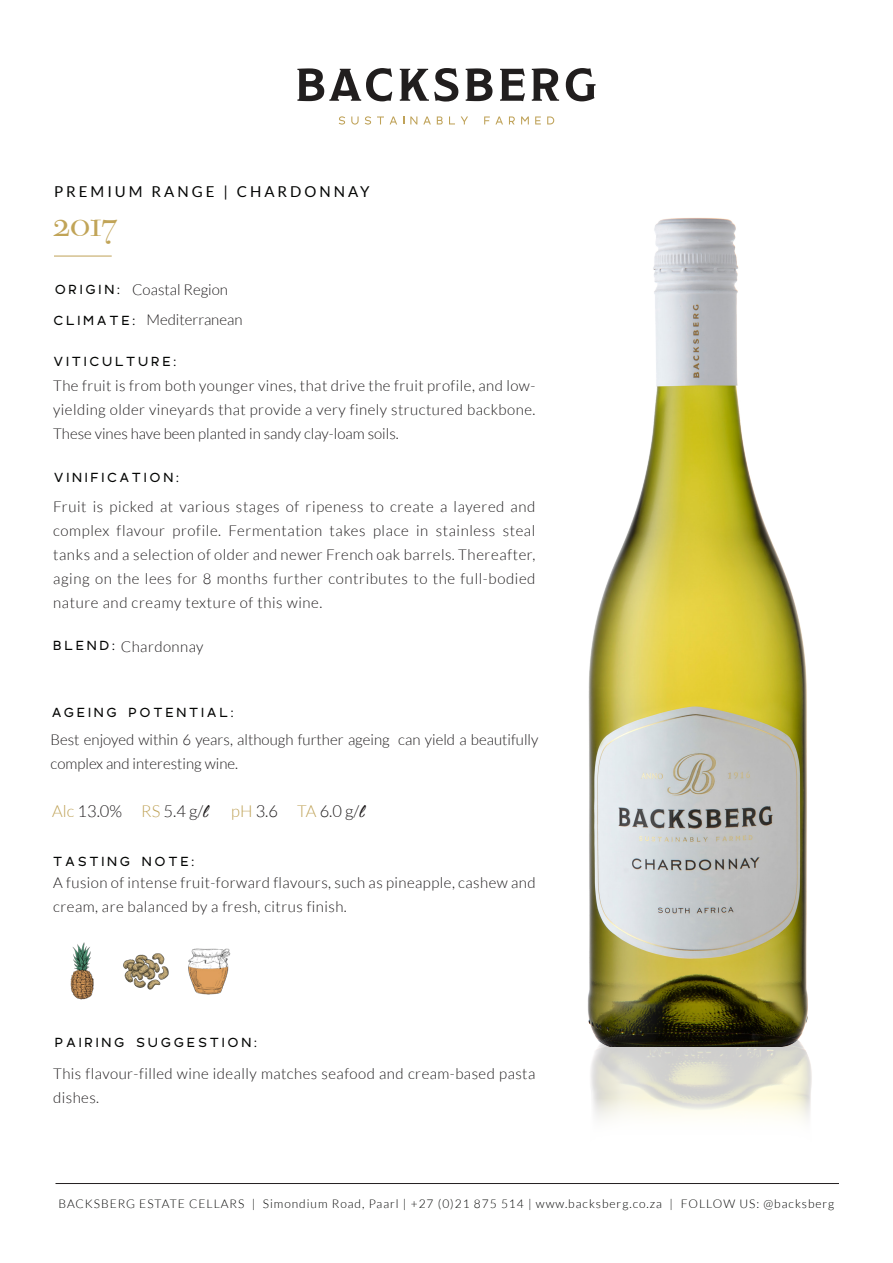
<style>
.page{position:relative;width:893px;height:1263px;background:#fff}
.page>*{position:absolute;margin:0;border:0;box-sizing:border-box;transform-origin:0 0}
.t1{font:36px "Bodoni Svty Two OSITCTT";color:#c1a457}
.t2{font:300 16.5px "Lato";color:#1f1c1d}
.t3{font:300 15px/24px "Lato";letter-spacing:.03em;color:#1f1c1d;text-align:justify}
.t4{font:300 15px/24px "Lato";color:#1f1c1d}
.t5{font:15px "Lato";letter-spacing:.2em;color:#040504}
.t6{font:13.5px "Polly";letter-spacing:.2em;color:#040504}
.t7{font:13.5px "Polly";letter-spacing:.2em;color:#040503}
.t8{font:300 12px "Lato";letter-spacing:.08em;color:#040504}
.s1{color:#bfa257}
.s2{font-family:"Sign Painter House Script";font-weight:400;font-size:19.5px}
</style>
<div class="page">
<svg style="left:297px;top:68px;width:95px;height:33px"></svg>
<svg style="left:400px;top:68px;width:58px;height:34px"></svg>
<svg style="left:466px;top:68px;width:26px;height:33px"></svg>
<svg style="left:500px;top:68px;width:25px;height:33px"></svg>
<svg style="left:532px;top:68px;width:27px;height:33px"></svg>
<svg style="left:566px;top:68px;width:30px;height:33px"></svg>
<svg style="left:339px;top:116px;width:6px;height:9px"></svg>
<svg style="left:351px;top:116px;width:8px;height:9px"></svg>
<svg style="left:365px;top:116px;width:6px;height:9px"></svg>
<svg style="left:377px;top:116px;width:7px;height:8px"></svg>
<svg style="left:390px;top:116px;width:7px;height:8px"></svg>
<svg style="left:410px;top:116px;width:7px;height:8px"></svg>
<svg style="left:423px;top:116px;width:8px;height:8px"></svg>
<svg style="left:437px;top:116px;width:6px;height:8px"></svg>
<svg style="left:449px;top:116px;width:6px;height:8px"></svg>
<svg style="left:461px;top:116px;width:7px;height:8px"></svg>
<svg style="left:484px;top:116px;width:19px;height:8px"></svg>
<svg style="left:509px;top:116px;width:6px;height:8px"></svg>
<svg style="left:521px;top:116px;width:8px;height:8px"></svg>
<svg style="left:535px;top:116px;width:6px;height:8px"></svg>
<svg style="left:547px;top:116px;width:7px;height:8px"></svg>
<img style="left:587px;top:217px;width:221px;height:814px">
<hr style="left:54px;top:256px;width:58px;height:1px;background:#bfa257">
<img style="left:591px;top:1031px;width:221px;height:64px">
<hr style="left:56px;top:1183px;width:783px;height:1px;background:#231f20">
<img style="left:70px;top:942px;width:161px;height:58px">
<p class="t5" style="left:54px;top:183px;width:317px">PREMIUM RANGE | CHARDONNAY</p>
<p class="t1" style="left:53px;top:202px;width:65px">2017</p>
<p class="t7" style="left:55px;top:280px;width:67px">ORIGIN:</p>
<p class="t4" style="left:132px;top:278px;width:97px">Coastal Region</p>
<p class="t6" style="left:54px;top:311px;width:83px">CLIMATE:</p>
<p class="t4" style="left:146px;top:307px;width:98px">Mediterranean</p>
<p class="t6" style="left:53px;top:353px;width:124px">VITICULTURE:</p>
<p class="t3" style="left:53px;top:373px;width:484px">The fruit is from both younger vines, that drive the fruit profile, and low&shy;yielding older vineyards that provide a very finely structured backbone.<br>These vines have been planted in sandy clay-loam soils.</p>
<p class="t6" style="left:54px;top:469px;width:126px">VINIFICATION:</p>
<p class="t3" style="left:53px;top:495px;width:484px">Fruit is picked at various stages of ripeness to create a layered and complex flavour profile. Fermentation takes place in stainless steal tanks and a selection of older and newer French oak barrels. Thereafter, aging on the lees for 8 months further contributes to the full-bodied nature and creamy texture of this wine.</p>
<p class="t6" style="left:53px;top:637px;width:63px">BLEND:</p>
<p class="t3" style="left:121px;top:635px;width:84px">Chardonnay</p>
<p class="t6" style="left:52px;top:703px;width:183px">AGEING POTENTIAL:</p>
<p class="t4" style="left:51px;top:727px;width:489px">Best enjoyed within 6 years, although further ageing can yield a beautifully complex and interesting wine.</p>
<p class="t2" style="left:52px;top:802px;width:313px"><span class="s1">Alc</span> 13.0% <span class="s1">RS</span> 5.4 g/<span class="s2">ℓ</span> <span class="s1">pH</span> 3.6 <span class="s1">TA</span> 6.0 g/<span class="s2">ℓ</span></p>
<p class="t6" style="left:53px;top:853px;width:143px">TASTING NOTE:</p>
<p class="t3" style="left:53px;top:871px;width:484px">A fusion of intense fruit-forward flavours, such as pineapple, cashew and cream, are balanced by a fresh, citrus finish.</p>
<p class="t6" style="left:55px;top:1034px;width:203px">PAIRING SUGGESTION:</p>
<p class="t3" style="left:53px;top:1062px;width:484px">This flavour-filled wine ideally matches seafood and cream-based pasta dishes.</p>
<p class="t8" style="left:58px;top:1197px;width:777px">BACKSBERG ESTATE CELLARS | Simondium Road, Paarl | +27 (0)21 875 514 | www.backsberg.co.za | FOLLOW US: @backsberg</p>
</div>
